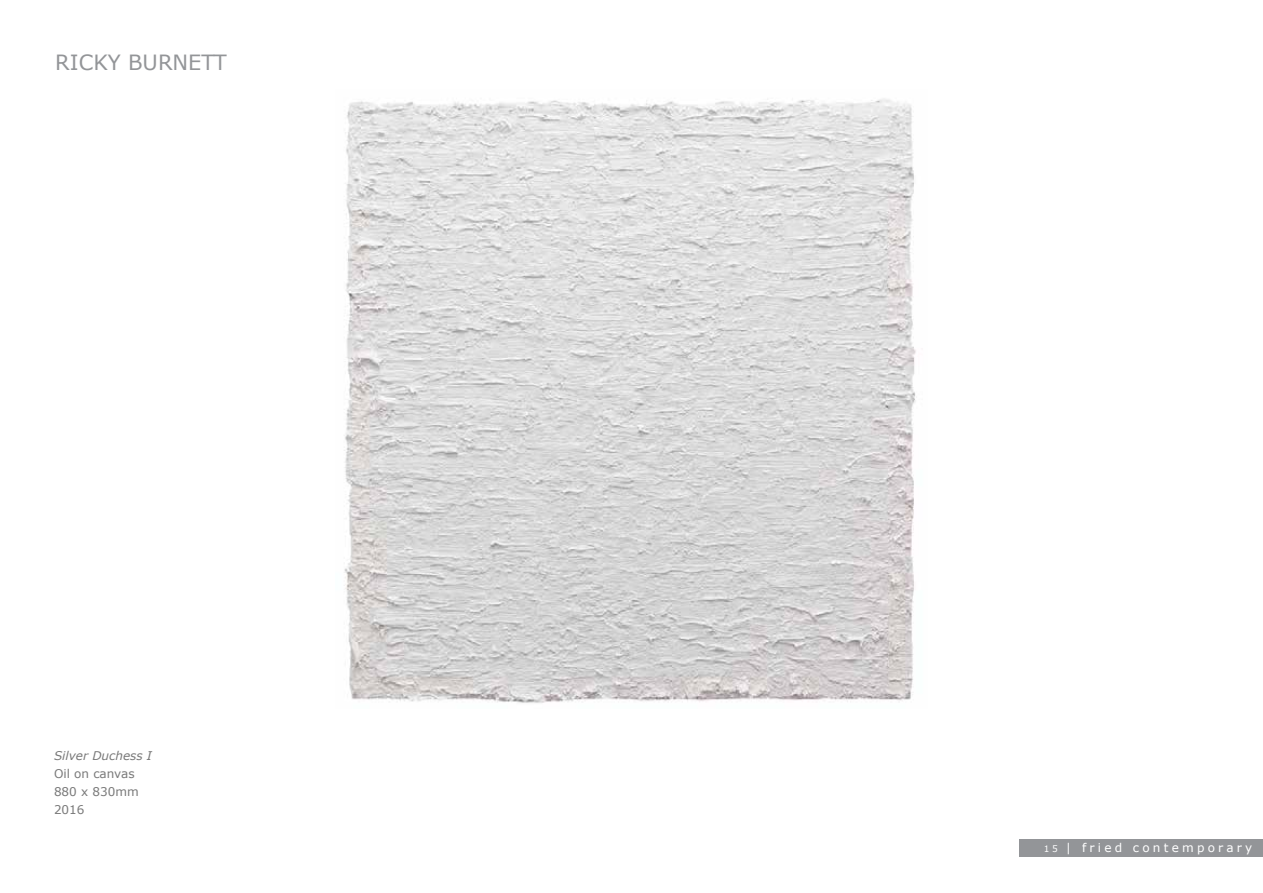
<style>
.page{position:relative;width:1263px;height:893px;background:#fff}
.page>*{position:absolute;margin:0;border:0;box-sizing:border-box;transform-origin:0 0}
.t1{font:21px "Verdana";color:#939598}
.t2{font:12px/18px "Verdana";color:#797979}
.t3{font:12px "Verdana";letter-spacing:.27em;color:#fff}
.t4{font:italic 12px "Verdana";color:#797979}
.s1{font-size:9px}
</style>
<div class="page">
<div style="left:1020px;top:839px;width:243px;height:18px;background:#939598"></div>
<img style="left:344px;top:98px;width:572px;height:605px">
<h1 class="t1" style="left:55px;top:48px;width:173px">RICKY BURNETT</h1>
<p class="t4" style="left:54px;top:748px;width:99px">Silver Duchess I</p>
<p class="t2" style="left:54px;top:765px;width:86px">Oil on canvas<br>880 x 830mm<br>2016</p>
<p class="t3" style="left:1044px;top:840px;width:210px"><span class="s1">15</span> | fried contemporary</p>
</div>
